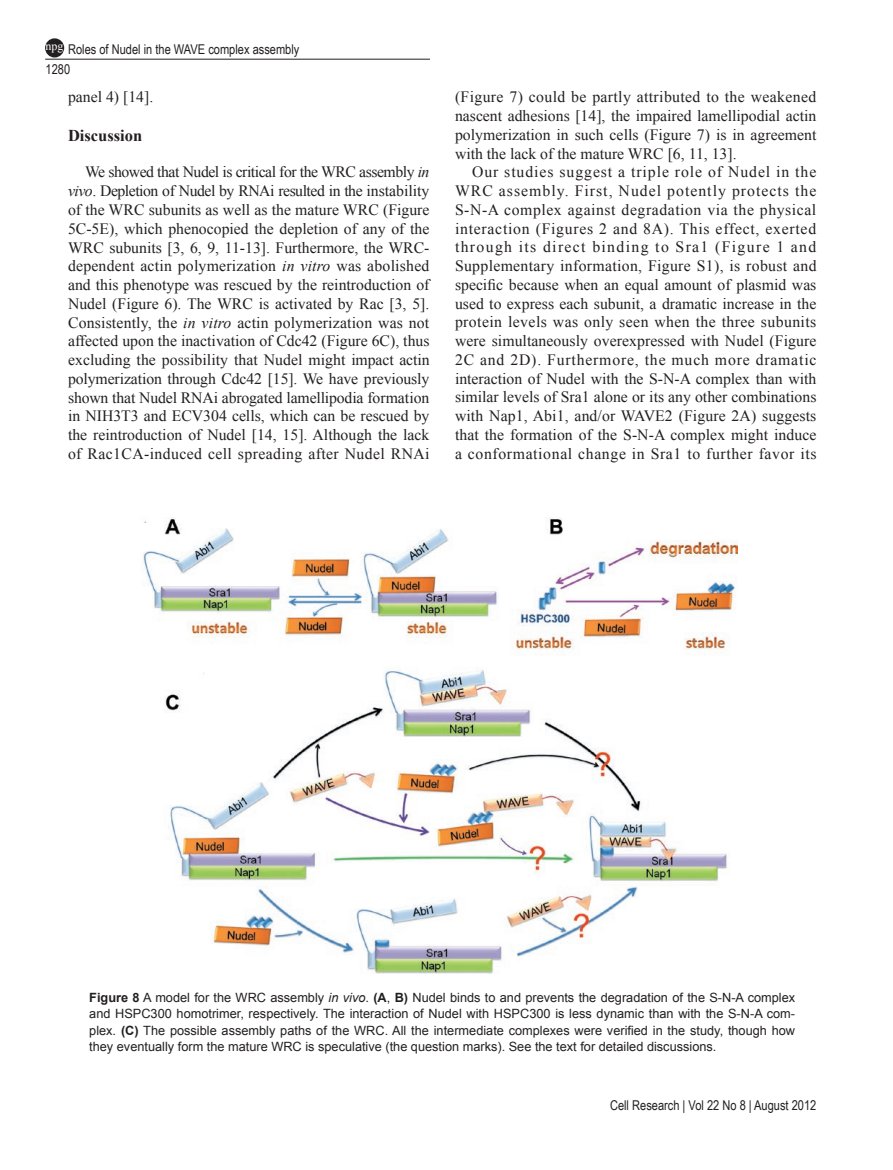
<style>
.page{position:relative;width:893px;height:1170px;background:#fff}
.page>*{position:absolute;margin:0;border:0;box-sizing:border-box;transform-origin:0 0}
.t1{font:700 16.5px "Times New Roman";color:#231f20}
.t2{font:15.75px/18.8px "Times New Roman";letter-spacing:.025em;color:#231f20;text-align:justify}
.t3{font:13.5px/19.8px "Arial Narrow";color:#231f20}
.t4{font:12.75px/16.5px "Arial";color:#231f20;text-align:justify}
.t5{font:12px "Times New Roman";color:#fff}
.s1{font-style:italic}
.s2{font-weight:700}
</style>
<div class="page">
<hr style="left:45px;top:59px;width:385px;height:1px;background:#231f20">
<div style="left:46px;top:39px;width:17px;height:18px;background:#231f20;border-radius:50%"></div>
<div style="left:45px;top:38px;width:19px;height:19px;border:2px solid #231f20;border-radius:50%"></div>
<img style="left:143px;top:517px;width:594px;height:456px">
<p class="t3" style="left:46px;top:39px;width:255px;text-indent:23px">Roles of Nudel in the WAVE complex assembly<br>1280</p>
<p class="t5" style="left:46px;top:38px;width:19px">npg</p>
<p class="t2" style="left:68px;top:87px;width:87px">panel 4) [14].</p>
<p class="t1" style="left:68px;top:124px;width:76px">Discussion</p>
<p class="t2" style="left:68px;top:162px;width:363px;text-indent:17px">We showed that Nudel is critical for the WRC assembly <span class="s1">in vivo</span>. Depletion of Nudel by RNAi resulted in the instability of the WRC subunits as well as the mature WRC (Figure 5C-5E), which phenocopied the depletion of any of the WRC subunits [3, 6, 9, 11-13]. Furthermore, the WRC&shy;dependent actin polymerization <span class="s1">in vitro</span> was abolished and this phenotype was rescued by the reintroduction of Nudel (Figure 6). The WRC is activated by Rac [3, 5].<br>Consistently, the <span class="s1">in vitro</span> actin polymerization was not affected upon the inactivation of Cdc42 (Figure 6C), thus excluding the possibility that Nudel might impact actin polymerization through Cdc42 [15]. We have previously shown that Nudel RNAi abrogated lamellipodia formation in NIH3T3 and ECV304 cells, which can be rescued by the reintroduction of Nudel [14, 15]. Although the lack of Rac1CA-induced cell spreading after Nudel RNAi</p>
<p class="t2" style="left:455px;top:87px;width:363px">(Figure 7) could be partly attributed to the weakened nascent adhesions [14], the impaired lamellipodial actin polymerization in such cells (Figure 7) is in agreement with the lack of the mature WRC [6, 11, 13].</p>
<p class="t2" style="left:455px;top:162px;width:363px;text-indent:17px">Our studies suggest a triple role of Nudel in the WRC assembly. First, Nudel potently protects the S-N-A complex against degradation via the physical interaction (Figures 2 and 8A). This effect, exerted through its direct binding to Sra1 (Figure 1 and Supplementary information, Figure S1), is robust and specific because when an equal amount of plasmid was used to express each subunit, a dramatic increase in the protein levels was only seen when the three subunits were simultaneously overexpressed with Nudel (Figure 2C and 2D). Furthermore, the much more dramatic interaction of Nudel with the S-N-A complex than with similar levels of Sra1 alone or its any other combinations with Nap1, Abi1, and/or WAVE2 (Figure 2A) suggests that the formation of the S-N-A complex might induce a conformational change in Sra1 to further favor its</p>
<p class="t4" style="left:89px;top:988px;width:707px"><span class="s2">Figure 8</span> A model for the WRC assembly <span class="s1">in vivo</span>. <span class="s2">(A</span>, <span class="s2">B)</span> Nudel binds to and prevents the degradation of the S-N-A complex and HSPC300 homotrimer, respectively. The interaction of Nudel with HSPC300 is less dynamic than with the S-N-A com&shy;plex. <span class="s2">(C)</span> The possible assembly paths of the WRC. All the intermediate complexes were verified in the study, though how they eventually form the mature WRC is speculative (the question marks). See the text for detailed discussions.</p>
<p class="t3" style="left:610px;top:1094px;width:208px">Cell Research | Vol 22 No 8 | August 2012</p>
</div>
